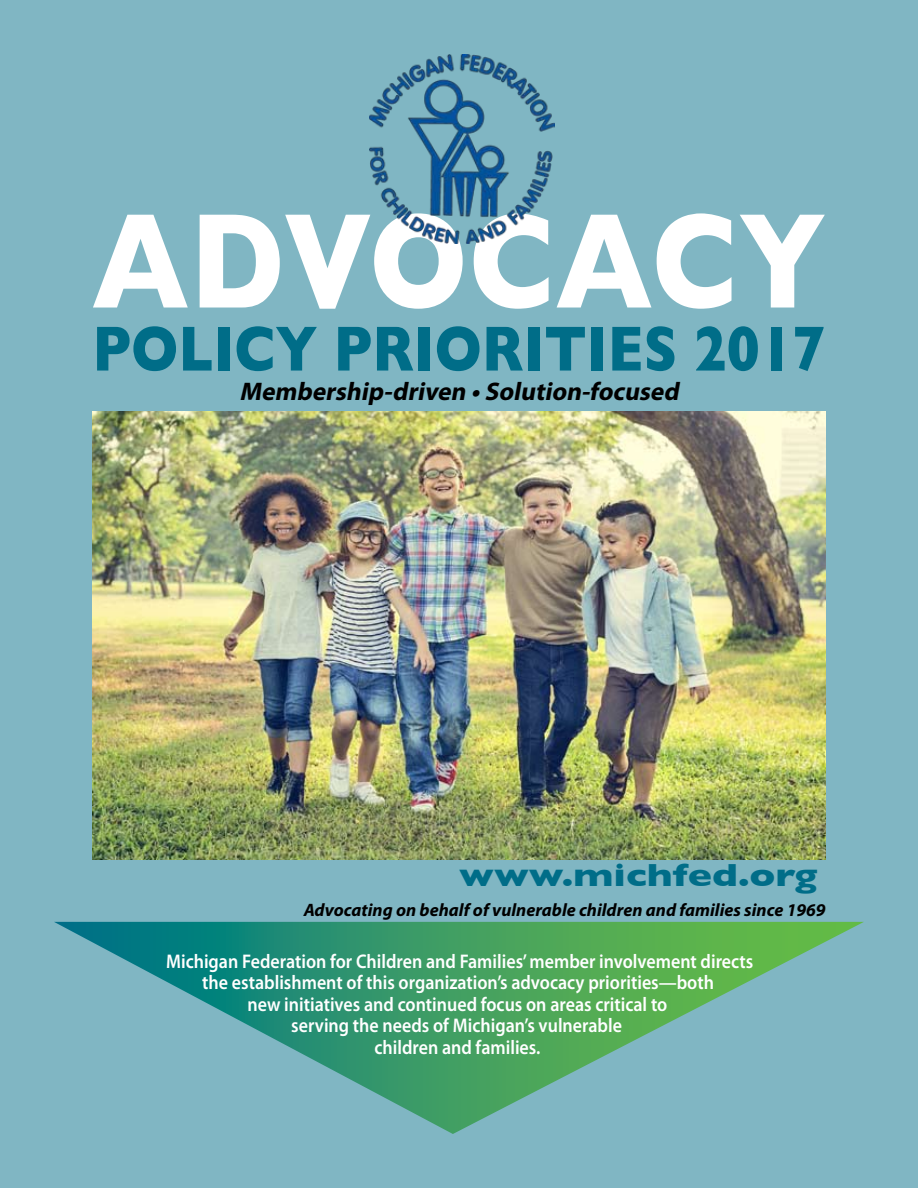
<style>
.page{position:relative;width:918px;height:1188px;background:#80b6c3}
.page>*{position:absolute;margin:0;border:0;box-sizing:border-box;transform-origin:0 0}
.t1{font:700 137.1px "Gill Sans";letter-spacing:.015em;color:#fff;scale:.84 1}
.t2{font:700 64.5px "Gill Sans";color:#006d88;scale:.86 1}
.t3{font:700 32.55px "Gill Sans";color:#006d88;scale:1.25 1}
.t4{font:italic 700 25.5px "Myriad Pro";color:#000}
.t5{font:600 19.8px/21.6px "Myriad Pro";color:#fff;text-align:center;scale:.91 1}
.t6{font:italic 700 18px "Myriad Pro";color:#000}
</style>
<div class="page">
<img style="left:92px;top:411px;width:734px;height:448px">
<img style="left:369px;top:54px;width:185px;height:190px">
<svg style="left:54px;top:922px;width:810px;height:212px"></svg>
<h1 class="t1" style="left:92px;top:181px;width:874px">advocacy</h1>
<h2 class="t2" style="left:92px;top:311px;width:854px">POLICY PRIORITIES 2017</h2>
<p class="t4" style="left:239px;top:375px;width:446px">Membership-driven •Solution-focused</p>
<h3 class="t3" style="left:459px;top:856px;width:288px">www.michfed.org</h3>
<p class="t6" style="left:304px;top:898px;width:523px">Advocating on behalf of vulnerable children and families since 1969</p>
<p class="t5" style="left:166px;top:950px;width:647px">Michigan Federation for Children and Families’ member involvement directs the establishment of this organization’s advocacy priorities—both<br>new initiatives and continued focus on areas critical to<br>serving the needs of Michigan’s vulnerable<br>children and families.</p>
</div>
